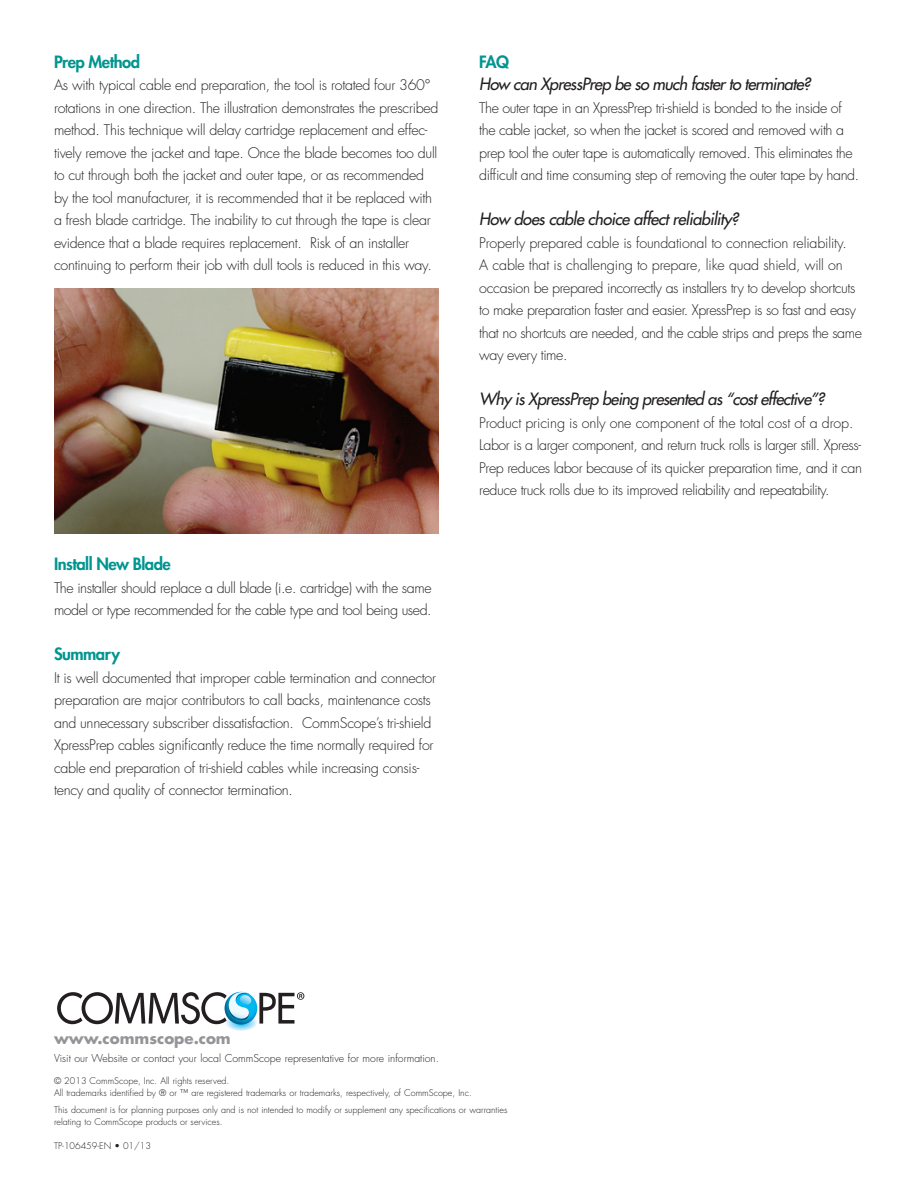
<style>
.page{position:relative;width:918px;height:1188px;background:#fff}
.page>*{position:absolute;margin:0;border:0;box-sizing:border-box;transform-origin:0 0}
.t1{font:italic 500 16.5px "Futura Std";letter-spacing:-.04em;color:#231f20}
.t2{font:800 16.5px "Futura Std";letter-spacing:-.03em;color:#009590}
.t3{font:700 15px "Futura Std";color:#939598}
.t4{font:300 14.25px/22.5px "Futura Std";letter-spacing:-.02em;color:#231f20}
.t5{font:300 10.5px "Futura Std";color:#231f20}
.t6{font:300 9px/12px "Futura Std";color:#231f20}
</style>
<div class="page">
<img style="left:54px;top:289px;width:384px;height:244px">
<svg style="left:57px;top:991px;width:247px;height:40px"></svg>
<p class="t2" style="left:54px;top:51px;width:88px">Prep Method</p>
<p class="t4" style="left:54px;top:74px;width:386px">As with typical cable end preparation, the tool is rotated four 360° rotations in one direction. The illustration demonstrates the prescribed method. This technique will delay cartridge replacement and effec&shy;tively remove the jacket and tape. Once the blade becomes too dull to cut through both the jacket and outer tape, or as recommended by the tool manufacturer, it is recommended that it be replaced with a fresh blade cartridge. The inability to cut through the tape is clear evidence that a blade requires replacement. Risk of an installer continuing to perform their job with dull tools is reduced in this way.</p>
<p class="t2" style="left:54px;top:554px;width:118px">Install New Blade</p>
<p class="t4" style="left:54px;top:577px;width:379px">The installer should replace a dull blade (i.e. cartridge) with the same model or type recommended for the cable type and tool being used.</p>
<p class="t2" style="left:54px;top:644px;width:67px">Summary</p>
<p class="t4" style="left:54px;top:667px;width:384px">It is well documented that improper cable termination and connector preparation are major contributors to call backs, maintenance costs and unnecessary subscriber dissatisfaction. CommScope’s tri-shield XpressPrep cables significantly reduce the time normally required for cable end preparation of tri-shield cables while increasing consis&shy;tency and quality of connector termination.</p>
<p class="t2" style="left:479px;top:51px;width:31px">FAQ</p>
<p class="t1" style="left:479px;top:74px;width:333px">How can XpressPrep be so much faster to terminate?</p>
<p class="t4" style="left:479px;top:97px;width:382px">The outer tape in an XpressPrep tri-shield is bonded to the inside of the cable jacket, so when the jacket is scored and removed with a prep tool the outer tape is automatically removed. This eliminates the difficult and time consuming step of removing the outer tape by hand.</p>
<p class="t1" style="left:479px;top:209px;width:261px">How does cable choice affect reliability?</p>
<p class="t4" style="left:479px;top:232px;width:384px">Properly prepared cable is foundational to connection reliability.<br>A cable that is challenging to prepare, like quad shield, will on occasion be prepared incorrectly as installers try to develop shortcuts to make preparation faster and easier. XpressPrep is so fast and easy that no shortcuts are needed, and the cable strips and preps the same way every time.</p>
<p class="t1" style="left:479px;top:389px;width:347px">Why is XpressPrep being presented as “cost effective”?</p>
<p class="t4" style="left:479px;top:412px;width:384px">Product pricing is only one component of the total cost of a drop.<br>Labor is a larger component, and return truck rolls is larger still. Xpress-Prep reduces labor because of its quicker preparation time, and it can reduce truck rolls due to its improved reliability and repeatability.</p>
<p class="t3" style="left:54px;top:1029px;width:178px">www.commscope.com</p>
<p class="t5" style="left:54px;top:1051px;width:387px">Visit our Website or contact your local CommScope representative for more information.</p>
<p class="t6" style="left:54px;top:1075px;width:177px">© 2013 CommScope, Inc. All rights reserved.</p>
<p class="t6" style="left:54px;top:1087px;width:419px">All trademarks identified by ® or ™ are registered trademarks or trademarks, respectively, of CommScope, Inc.</p>
<p class="t6" style="left:54px;top:1104px;width:455px">This document is for planning purposes only and is not intended to modify or supplement any specifications or warranties relating to CommScope products or services.</p>
<p class="t6" style="left:54px;top:1140px;width:99px">TP-106459-EN • 01/13</p>
</div>
